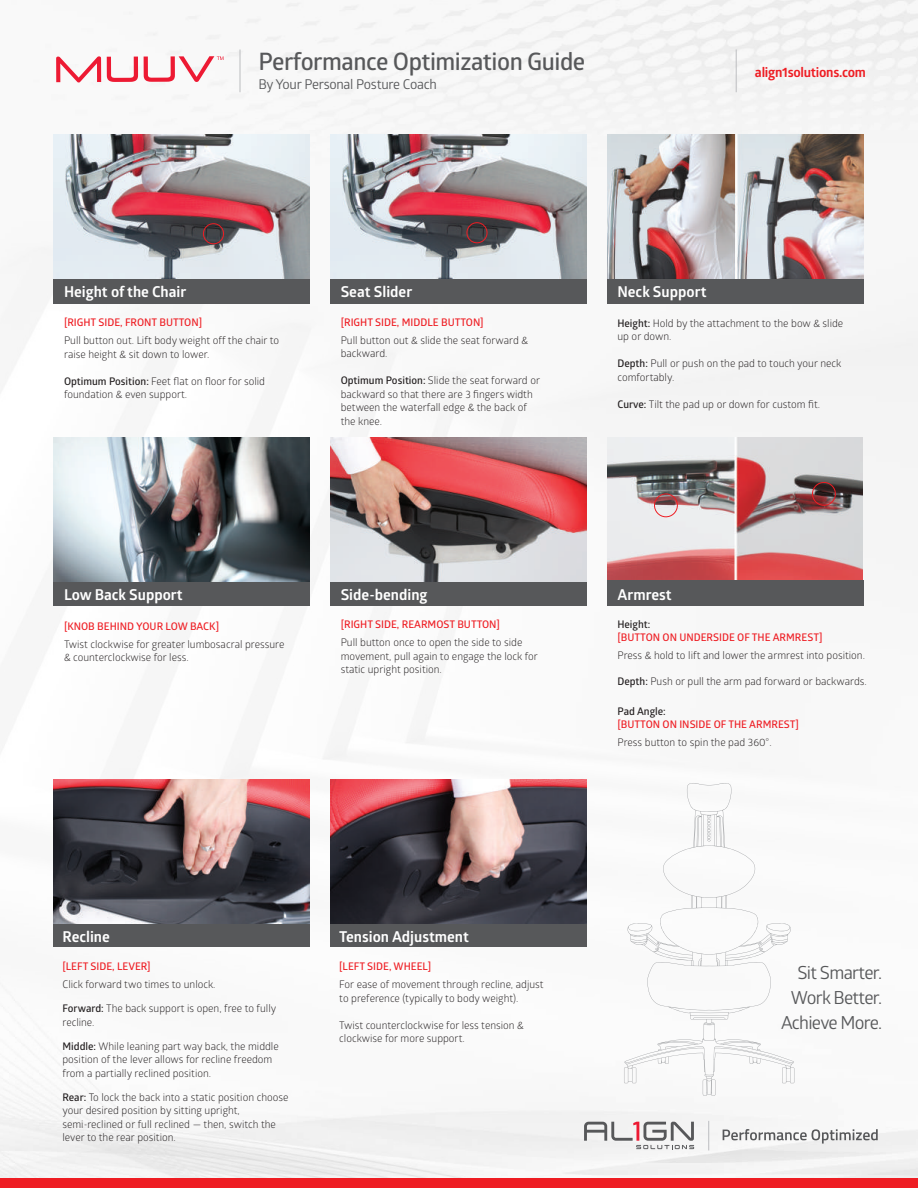
<style>
.page{position:relative;width:918px;height:1188px;background:#fff}
.page>*{position:absolute;margin:0;border:0;box-sizing:border-box;transform-origin:0 0}
.t1{font:600 24px "Glober";letter-spacing:-.02em;color:#57585a}
.t2{font:18px/24.8px "Glober";letter-spacing:-.04em;color:#57585a;text-align:right}
.t3{font:700 15px "Glober";color:#fff}
.t4{font:13.5px "Glober";letter-spacing:-.02em;color:#57585a}
.t5{font:700 13.5px "Glober";letter-spacing:-.02em;color:#ee1d23}
.t6{font:10.5px/13.5px "Glober";color:#231f20}
.t7{font:600 10.5px "Glober";color:#ee1d23}
.t8{font:600 10.5px "Glober";color:#231f20}
.s1{font-weight:600}
</style>
<div class="page">
<img style="left:0;top:0;width:918px;height:1178px">
<img style="left:608px;top:438px;width:255px;height:142px">
<div style="left:331px;top:921px;width:256px;height:26px;background:#57585a"></div>
<div style="left:54px;top:921px;width:256px;height:26px;background:#57585a"></div>
<div style="left:331px;top:580px;width:256px;height:26px;background:#57585a"></div>
<div style="left:607px;top:580px;width:256px;height:26px;background:#57585a"></div>
<div style="left:54px;top:580px;width:256px;height:26px;background:#57585a"></div>
<div style="left:331px;top:278px;width:256px;height:26px;background:#57585a"></div>
<div style="left:607px;top:278px;width:257px;height:26px;background:#57585a"></div>
<div style="left:54px;top:278px;width:256px;height:26px;background:#57585a"></div>
<img style="left:54px;top:134px;width:256px;height:144px">
<img style="left:331px;top:134px;width:256px;height:144px">
<img style="left:331px;top:438px;width:256px;height:144px">
<img style="left:54px;top:438px;width:256px;height:144px">
<img style="left:54px;top:779px;width:256px;height:144px">
<img style="left:331px;top:779px;width:256px;height:144px">
<svg style="left:56px;top:56px;width:168px;height:26px"></svg>
<hr style="left:240px;top:50px;width:1px;height:42px;background:#bcbdc0">
<hr style="left:736px;top:50px;width:1px;height:42px;background:#bcbdc0">
<div style="left:203px;top:223px;width:21px;height:21px;border:1px solid #ee1d23;border-radius:50%"></div>
<div style="left:467px;top:222px;width:20px;height:21px;border:1px solid #ee1d23;border-radius:50%"></div>
<div style="left:654px;top:493px;width:24px;height:24px;border:1px solid #ee1d23;border-radius:50%"></div>
<div style="left:812px;top:482px;width:24px;height:24px;border:1px solid #ee1d23;border-radius:50%"></div>
<svg style="left:624px;top:782px;width:170px;height:314px"></svg>
<div style="left:0;top:1178px;width:918px;height:10px;background:#ee1d23"></div>
<svg style="left:723px;top:1129px;width:155px;height:15px"></svg>
<svg style="left:584px;top:1122px;width:110px;height:27px"></svg>
<svg style="left:708px;top:1121px;width:1px;height:29px"></svg>
<img style="left:607px;top:134px;width:257px;height:144px">
<h1 class="t1" style="left:258px;top:45px;width:328px">Performance Optimization Guide</h1>
<p class="t4" style="left:258px;top:75px;width:180px">By Your Personal Posture Coach</p>
<p class="t5" style="left:755px;top:63px;width:113px">align1solutions.com</p>
<h3 class="t3" style="left:64px;top:281px;width:124px">Height of the Chair</h3>
<h3 class="t3" style="left:341px;top:281px;width:73px">Seat Slider</h3>
<h3 class="t3" style="left:618px;top:281px;width:91px">Neck Support</h3>
<p class="t7" style="left:64px;top:315px;width:140px">[RIGHT SIDE, FRONT BUTTON]</p>
<p class="t6" style="left:64px;top:333px;width:217px">Pull button out. Lift body weight off the chair to raise height &amp; sit down to lower.</p>
<p class="t6" style="left:64px;top:374px;width:203px"><span class="s1">Optimum Position:</span> Feet flat on floor for solid foundation &amp; even support.</p>
<p class="t7" style="left:341px;top:315px;width:144px">[RIGHT SIDE, MIDDLE BUTTON]</p>
<p class="t6" style="left:341px;top:333px;width:189px">Pull button out &amp; slide the seat forward &amp; backward.</p>
<p class="t6" style="left:341px;top:373px;width:201px"><span class="s1">Optimum Position:</span> Slide the seat forward or backward so that there are 3 fingers width between the waterfall edge &amp; the back of the knee.</p>
<p class="t6" style="left:618px;top:316px;width:227px"><span class="s1">Height:</span> Hold by the attachment to the bow &amp; slide up or down.</p>
<p class="t6" style="left:618px;top:356px;width:225px"><span class="s1">Depth:</span> Pull or push on the pad to touch your neck comfortably.</p>
<p class="t6" style="left:618px;top:397px;width:204px"><span class="s1">Curve:</span> Tilt the pad up or down for custom fit.</p>
<h3 class="t3" style="left:64px;top:584px;width:120px">Low Back Support</h3>
<p class="t7" style="left:64px;top:619px;width:157px">[KNOB BEHIND YOUR LOW BACK]</p>
<p class="t6" style="left:64px;top:637px;width:222px">Twist clockwise for greater lumbosacral pressure &amp; counterclockwise for less.</p>
<h3 class="t3" style="left:341px;top:584px;width:88px">Side-bending</h3>
<h3 class="t3" style="left:618px;top:584px;width:56px">Armrest</h3>
<p class="t7" style="left:341px;top:617px;width:161px">[RIGHT SIDE, REARMOST BUTTON]</p>
<p class="t6" style="left:341px;top:635px;width:199px">Pull button once to open the side to side movement, pull again to engage the lock for static upright position.</p>
<p class="t8" style="left:618px;top:617px;width:34px">Height:</p>
<p class="t7" style="left:618px;top:630px;width:207px">[BUTTON ON UNDERSIDE OF THE ARMREST]</p>
<p class="t6" style="left:618px;top:648px;width:249px">Press &amp; hold to lift and lower the armrest into position.</p>
<p class="t6" style="left:618px;top:674px;width:251px"><span class="s1">Depth:</span> Push or pull the arm pad forward or backwards.</p>
<p class="t8" style="left:618px;top:704px;width:50px">Pad Angle:</p>
<p class="t7" style="left:618px;top:717px;width:183px">[BUTTON ON INSIDE OF THE ARMREST]</p>
<p class="t6" style="left:618px;top:735px;width:156px">Press button to spin the pad 360°.</p>
<h3 class="t3" style="left:63px;top:926px;width:49px">Recline</h3>
<h3 class="t3" style="left:339px;top:926px;width:131px">Tension Adjustment</h3>
<p class="t7" style="left:63px;top:959px;width:90px">[LEFT SIDE, LEVER]</p>
<p class="t6" style="left:63px;top:977px;width:155px">Click forward two times to unlock.</p>
<p class="t6" style="left:63px;top:1001px;width:215px"><span class="s1">Forward:</span> The back support is open, free to fully recline.</p>
<p class="t6" style="left:63px;top:1039px;width:218px"><span class="s1">Middle:</span> While leaning part way back, the middle position of the lever allows for recline freedom from a partially reclined position.</p>
<p class="t6" style="left:63px;top:1090px;width:227px"><span class="s1">Rear:</span> To lock the back into a static position choose your desired position by sitting upright, semi-reclined or full reclined — then, switch the lever to the rear position.</p>
<p class="t7" style="left:339px;top:959px;width:94px">[LEFT SIDE, WHEEL]</p>
<p class="t6" style="left:339px;top:977px;width:206px">For ease of movement through recline, adjust to preference (typically to body weight).</p>
<p class="t6" style="left:339px;top:1018px;width:186px">Twist counterclockwise for less tension &amp; clockwise for more support.</p>
<h2 class="t2" style="left:781px;top:959px;width:103px">Sit Smarter.<br>Work Better.<br>Achieve More.</h2>
</div>
